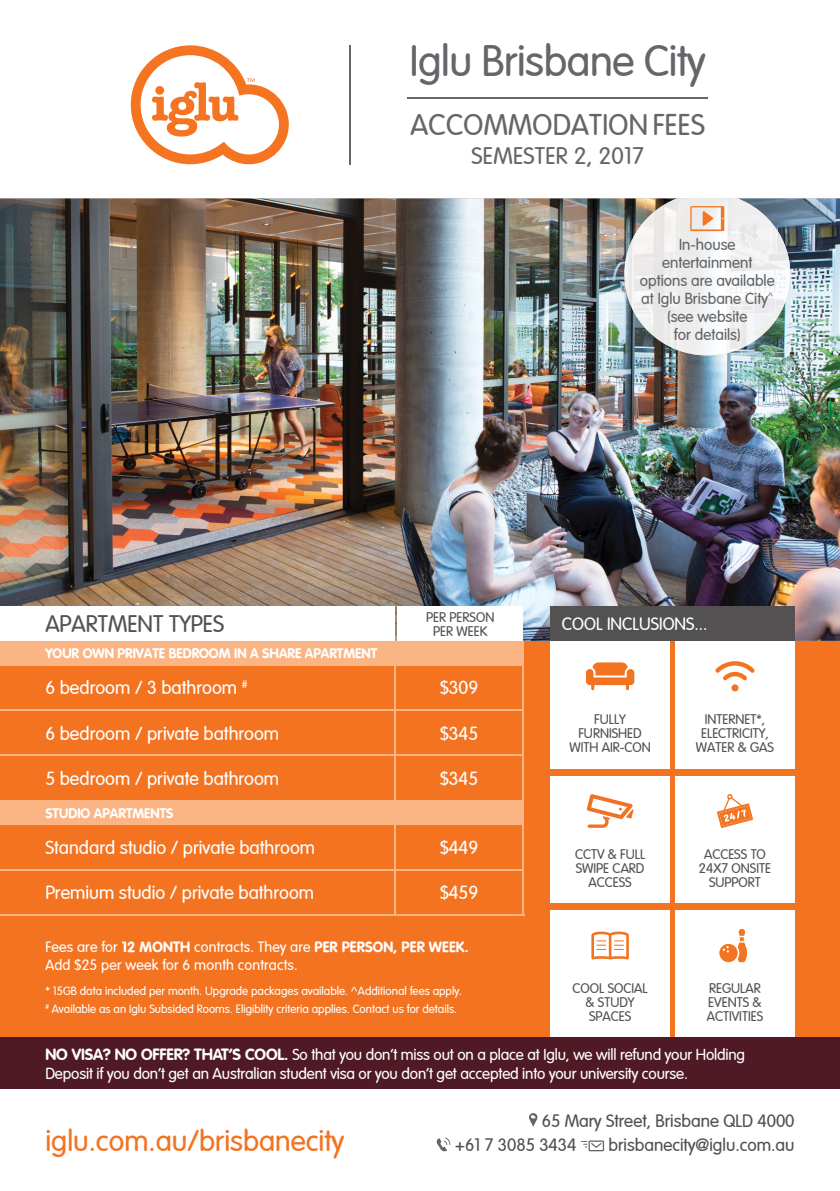
<style>
.page{position:relative;width:840px;height:1191px;background:#fff}
.page>*{position:absolute;margin:0;border:0;box-sizing:border-box;transform-origin:0 0}
.t1{font:300 44px "Vag";letter-spacing:-.01em;color:#66656a}
.t2{font:300 30px "Vag";color:#f37321}
.t3{font:300 30px "Vag";letter-spacing:.01em;color:#66656a}
.t4{font:300 24px "Vag";color:#535151}
.t5{font:300 24px "Vag";letter-spacing:.01em;color:#66656a}
.t6{font:300 19px "Vag";color:#fff}
.t7{font:300 18px/24.4px "Vag";color:#535151}
.t8{font:300 18px "Vag";color:#fff}
.t9{font:300 16px/19.2px "Vag";letter-spacing:-.01em;color:#fff}
.t10{font:300 16px/18px "Vag";color:#636466;text-align:center}
.t11{font:300 15px/18px "Vag";letter-spacing:.01em;color:#fff}
.t12{font:300 14px/14px "Vag";color:#535151;text-align:center}
.t13{font:700 14px "Vag";color:#fff}
.t14{font:300 12px/17.2px "Vag";color:#fff}
.s1{font-weight:700}
.s2{font-family:"VAG Rounded";font-weight:700}
</style>
<div class="page">
<div style="left:0;top:262px;width:839px;height:775px;background:#f37321"></div>
<img style="left:0;top:198px;width:839px;height:443px">
<img style="left:624px;top:198px;width:165px;height:157px">
<svg style="left:131px;top:45px;width:157px;height:119px"></svg>
<hr style="left:349px;top:45px;width:1px;height:119px;background:#66656a">
<hr style="left:407px;top:98px;width:300px;height:1px;background:#66656a">
<svg style="left:529px;top:1113px;width:8px;height:13px"></svg>
<svg style="left:436px;top:1137px;width:14px;height:14px"></svg>
<svg style="left:581px;top:1140px;width:22px;height:11px"></svg>
<svg style="left:690px;top:206px;width:34px;height:25px"></svg>
<div style="left:0;top:607px;width:394px;height:34px;background:#fff"></div>
<div style="left:397px;top:607px;width:126px;height:34px;background:#fff"></div>
<div style="left:550px;top:641px;width:119px;height:70px;background:#fff"></div>
<svg style="left:585px;top:662px;width:49px;height:28px"></svg>
<div style="left:550px;top:697px;width:119px;height:71px;background:#fff"></div>
<div style="left:550px;top:607px;width:244px;height:34px;background:#535151"></div>
<div style="left:0;top:641px;width:523px;height:24px;background:#fbb584"></div>
<div style="left:0;top:800px;width:523px;height:25px;background:#fbb584"></div>
<hr style="left:394px;top:665px;width:1px;height:44px;background:#fbb584">
<hr style="left:0;top:709px;width:395px;height:2px;background:#fbb584">
<hr style="left:395px;top:709px;width:127px;height:2px;background:#fbb584">
<hr style="left:394px;top:711px;width:1px;height:43px;background:#fbb584">
<hr style="left:0;top:754px;width:395px;height:2px;background:#fbb584">
<hr style="left:395px;top:754px;width:127px;height:2px;background:#fbb584">
<hr style="left:394px;top:756px;width:1px;height:44px;background:#fbb584">
<hr style="left:394px;top:825px;width:1px;height:44px;background:#fbb584">
<hr style="left:0;top:869px;width:395px;height:1px;background:#fbb584">
<hr style="left:395px;top:869px;width:127px;height:1px;background:#fbb584">
<hr style="left:394px;top:870px;width:1px;height:44px;background:#fbb584">
<hr style="left:0;top:914px;width:395px;height:1px;background:#fbb584">
<hr style="left:395px;top:914px;width:128px;height:1px;background:#fbb584">
<hr style="left:522px;top:641px;width:1px;height:273px;background:#fbb584">
<div style="left:550px;top:775px;width:119px;height:71px;background:#fff"></div>
<svg style="left:586px;top:794px;width:47px;height:34px"></svg>
<div style="left:550px;top:832px;width:119px;height:71px;background:#fff"></div>
<div style="left:550px;top:910px;width:119px;height:70px;background:#fff"></div>
<svg style="left:591px;top:931px;width:37px;height:28px"></svg>
<div style="left:550px;top:967px;width:119px;height:70px;background:#fff"></div>
<div style="left:675px;top:641px;width:119px;height:70px;background:#fff"></div>
<svg style="left:715px;top:661px;width:39px;height:19px"></svg>
<div style="left:731px;top:684px;width:7px;height:7px;background:#f27423;border-radius:50%"></div>
<div style="left:675px;top:697px;width:119px;height:71px;background:#fff"></div>
<div style="left:675px;top:775px;width:119px;height:71px;background:#fff"></div>
<svg style="left:717px;top:794px;width:35px;height:34px"></svg>
<div style="left:675px;top:832px;width:119px;height:71px;background:#fff"></div>
<div style="left:675px;top:910px;width:119px;height:70px;background:#fff"></div>
<svg style="left:719px;top:929px;width:29px;height:33px"></svg>
<div style="left:675px;top:967px;width:119px;height:70px;background:#fff"></div>
<div style="left:0;top:1037px;width:839px;height:52px;background:#4f1a25"></div>
<h1 class="t1" style="left:410px;top:37px;width:297px">Iglu Brisbane City</h1>
<h2 class="t3" style="left:410px;top:109px;width:296px">ACCOMMODATIONFEES</h2>
<h3 class="t5" style="left:471px;top:143px;width:174px">SEMESTER 2, 2017</h3>
<p class="t10" style="left:639px;top:236px;width:136px">In-house entertainment options are available at Iglu Brisbane City<sup>^ </sup>(see website<br>for details)</p>
<h3 class="t4" style="left:45px;top:611px;width:180px">APARTMENT TYPES</h3>
<p class="t12" style="left:426px;top:610px;width:70px">PER PERSON<br>PER WEEK</p>
<p class="t13" style="left:45px;top:645px;width:333px">YOUR OWN PRIVATE BEDROOM IN A SHARE APARTMENT</p>
<p class="t6" style="left:45px;top:677px;width:203px">6 bedroom / 3 bathroom <sup>#</sup></p>
<p class="t6" style="left:440px;top:677px;width:40px">$309</p>
<p class="t6" style="left:45px;top:722px;width:235px">6 bedroom / private bathroom</p>
<p class="t6" style="left:440px;top:722px;width:40px">$345</p>
<p class="t6" style="left:45px;top:767px;width:235px">5 bedroom / private bathroom</p>
<p class="t6" style="left:440px;top:767px;width:40px">$345</p>
<p class="t13" style="left:45px;top:804px;width:129px">STUDIO APARTMENTS</p>
<p class="t6" style="left:45px;top:837px;width:271px">Standard studio / private bathroom</p>
<p class="t6" style="left:440px;top:837px;width:40px">$449</p>
<p class="t6" style="left:45px;top:882px;width:270px">Premium studio / private bathroom</p>
<p class="t6" style="left:440px;top:882px;width:40px">$459</p>
<p class="t11" style="left:45px;top:938px;width:424px">Fees are for <span class="s1">12 MONTH</span> contracts. They are <span class="s1">PER PERSON, PER WEEK.<br></span>Add $25 per week for 6 month contracts.</p>
<p class="t14" style="left:45px;top:983px;width:418px">* 15GB data included per month. Upgrade packages available. ^Additional fees apply. <sup>#</sup> Available as an Iglu Subsided Rooms. Eligiblity criteria applies. Contact us for details.</p>
<p class="t8" style="left:561px;top:614px;width:147px">COOL INCLUSIONS...</p>
<p class="t12" style="left:569px;top:712px;width:83px">FULLY<br>FURNISHED<br>WITH AIR-CON</p>
<p class="t12" style="left:695px;top:712px;width:79px">INTERNET*,<br>ELECTRICITY,<br>WATER &amp; GAS</p>
<p class="t12" style="left:574px;top:847px;width:72px">CCTV &amp; FULL<br>SWIPE CARD<br>ACCESS</p>
<p class="t12" style="left:698px;top:847px;width:74px">ACCESS TO<br>24X7 ONSITE<br>SUPPORT</p>
<p class="t12" style="left:572px;top:982px;width:77px">COOL SOCIAL &amp; STUDY<br>SPACES</p>
<p class="t12" style="left:706px;top:982px;width:58px;text-align:left">REGULAR<br>EVENTS &amp;<br>ACTIVITIES</p>
<p class="t9" style="left:45px;top:1045px;width:701px"><span class="s2">NO VISA? NO OFFER? THATÊS COOL.</span> So that you don’t miss out on a place at Iglu, we will refund your Holding<br>Deposit if you don’t get an Australian student visa or you don’t get accepted into your university course.</p>
<h2 class="t2" style="left:45px;top:1124px;width:300px">iglu.com.au/brisbanecity</h2>
<p class="t7" style="left:454px;top:1109px;width:341px;text-indent:87px">65 Mary Street, Brisbane QLD 4000 +61 7 3085 3434</p>
<p class="t7" style="left:608px;top:1133px;width:187px">brisbanecity@iglu.com.au</p>
</div>
